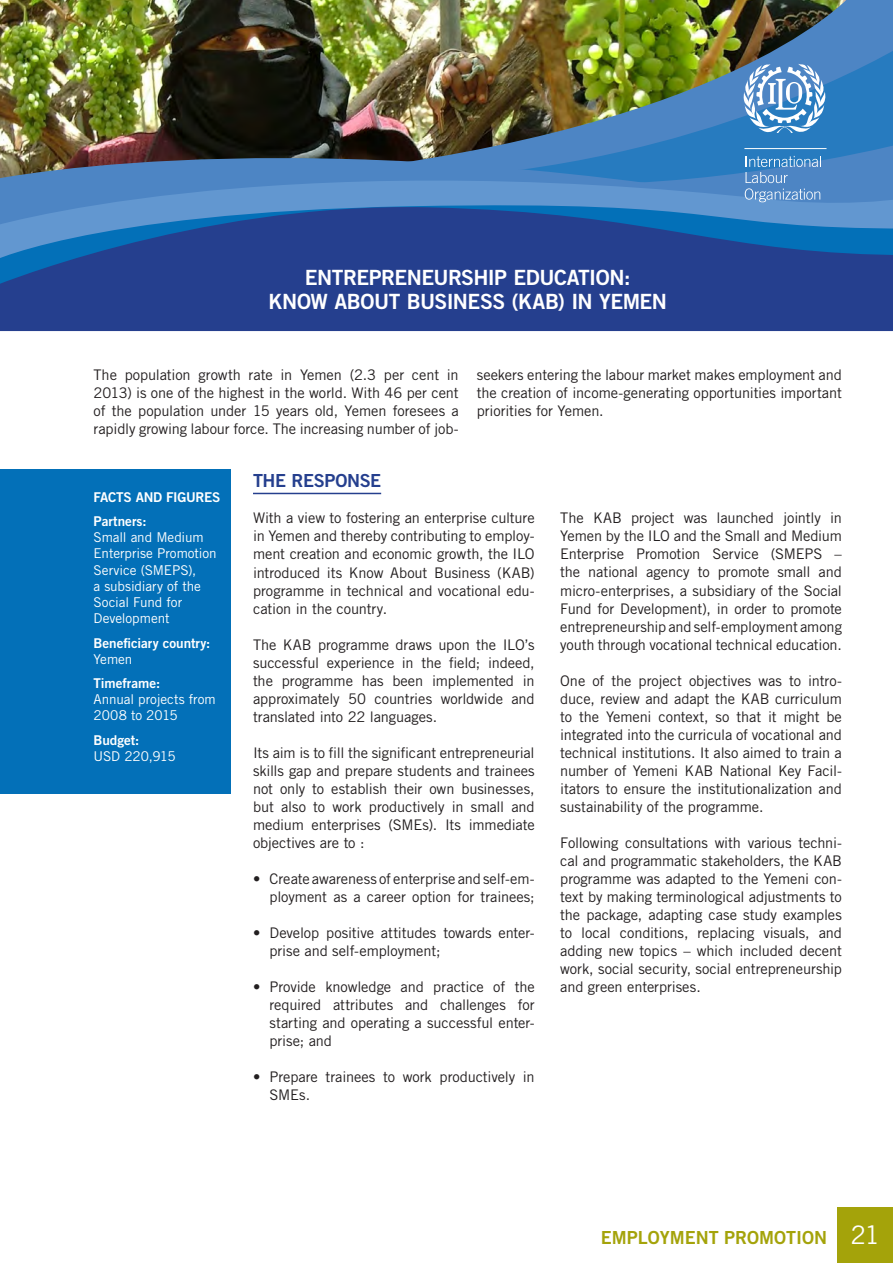
<style>
.page{position:relative;width:893px;height:1263px;background:#fff}
.page>*{position:absolute;margin:0;border:0;box-sizing:border-box;transform-origin:0 0}
.t1{font:25.5px "Trade Gothic LT Std";color:#fff}
.t2{font:21px "Trade Gothic LT Std Bd 2";letter-spacing:-.025em;color:#fff}
.t3{font:18px "Trade Gothic LT Std Bd 2";color:#a4a30a}
.intro{font:18px "Trade Gothic LT Std Bd 2";letter-spacing:-.02em;color:#253f8e}
.intro-2{font:14.7px/18px "Trade Gothic LT Std";letter-spacing:-.01em;color:#231f20;text-align:justify}
.facts_and_figures{font:13.5px/16.2px "Trade Gothic LT Std";letter-spacing:-.005em;color:#fff}
.facts_and_figures-2{font:13.5px "Trade Gothic LT Std Bd 2";letter-spacing:-.005em;color:#fff}
</style>
<div class="page">
<div style="left:0;top:469px;width:231px;height:324px;background:#0370b8"></div>
<img style="left:0;top:0;width:358px;height:119px">
<img style="left:358px;top:0;width:535px;height:119px">
<img style="left:471px;top:38px;width:422px;height:81px">
<img style="left:0;top:119px;width:893px;height:24px">
<svg style="left:0;top:143px;width:603px;height:57px;background:#4f749e"></svg>
<svg style="left:0;top:202px;width:893px;height:129px;background:#284d99"></svg>
<svg style="left:603px;top:141px;width:290px;height:65px;background:#4687c5"></svg>
<svg style="left:743px;top:64px;width:83px;height:70px"></svg>
<div style="left:838px;top:1207px;width:55px;height:56px;background:#a4a30a"></div>
<hr style="left:253px;top:493px;width:128px;height:1px;background:#253f8e">
<p class="t2" style="left:305px;top:265px;width:327px">ENTREPRENEURSHIP EDUCATION:</p>
<p class="t2" style="left:268px;top:289px;width:400px">KNOW ABOUT BUSINESS (KAB) IN YEMEN</p>
<p class="intro-2" style="left:94px;top:365px;width:367px">The population growth rate in Yemen (2.3 per cent in 2013) is one of the highest in the world. With 46 per cent of the population under 15 years old, Yemen foresees a rapidly growing labour force. The increasing number of job-</p>
<p class="intro-2" style="left:477px;top:365px;width:367px">seekers entering the labour market makes employment and the creation of income-generating opportunities important priorities for Yemen.</p>
<p class="facts_and_figures-2" style="left:94px;top:488px;width:128px">FACTS AND FIGURES</p>
<p class="facts_and_figures-2" style="left:94px;top:513px;width:54px">Partners:</p>
<p class="facts_and_figures" style="left:94px;top:529px;width:125px">Small and Medium<br>Enterprise Promotion<br>Service (SMEPS),<br>a subsidiary of the<br>Social Fund for<br>Development</p>
<p class="facts_and_figures-2" style="left:94px;top:634px;width:118px">Beneficiary country:</p>
<p class="facts_and_figures" style="left:94px;top:651px;width:40px">Yemen</p>
<p class="facts_and_figures-2" style="left:94px;top:675px;width:68px">Timeframe:</p>
<p class="facts_and_figures" style="left:94px;top:691px;width:124px">Annual projects from<br>2008 to 2015</p>
<p class="facts_and_figures-2" style="left:94px;top:731px;width:47px">Budget:</p>
<p class="facts_and_figures" style="left:94px;top:748px;width:84px">USD 220,915</p>
<p class="intro" style="left:253px;top:470px;width:130px">THE RESPONSE</p>
<p class="intro-2" style="left:253px;top:509px;width:283px">With a view to fostering an enterprise culture in Yemen and thereby contributing to employ&shy;ment creation and economic growth, the ILO introduced its Know About Business (KAB) programme in technical and vocational edu&shy;cation in the country.</p>
<p class="intro-2" style="left:253px;top:635px;width:283px">The KAB programme draws upon the ILO’s successful experience in the field; indeed, the programme has been implemented in approximately 50 countries worldwide and translated into 22 languages.</p>
<p class="intro-2" style="left:253px;top:743px;width:283px">Its aim is to fill the significant entrepreneurial skills gap and prepare students and trainees not only to establish their own businesses, but also to work productively in small and medium enterprises (SMEs). Its immediate objectives are to :</p>
<p class="intro-2" style="left:253px;top:869px;width:283px;text-align:right">• Create awareness of enterprise and self-em&shy;ployment as a career option for trainees;</p>
<p class="intro-2" style="left:269px;top:923px;width:267px;text-indent:-16px">• Develop positive attitudes towards enter&shy;prise and self-employment;</p>
<p class="intro-2" style="left:269px;top:977px;width:267px;text-indent:-16px">• Provide knowledge and practice of the required attributes and challenges for starting and operating a successful enter&shy;prise; and</p>
<p class="intro-2" style="left:269px;top:1067px;width:267px;text-indent:-16px">• Prepare trainees to work productively in<br>SMEs.</p>
<p class="intro-2" style="left:560px;top:509px;width:283px">The KAB project was launched jointly in Yemen by the ILO and the Small and Medium Enterprise Promotion Service (SMEPS – the national agency to promote small and micro-enterprises, a subsidiary of the Social Fund for Development), in order to promote entrepreneurship and self-employment among youth through vocational technical education.</p>
<p class="intro-2" style="left:560px;top:671px;width:283px">One of the project objectives was to intro&shy;duce, review and adapt the KAB curriculum to the Yemeni context, so that it might be integrated into the curricula of vocational and technical institutions. It also aimed to train a number of Yemeni KAB National Key Facil&shy;itators to ensure the institutionalization and sustainability of the programme.</p>
<p class="intro-2" style="left:560px;top:833px;width:283px">Following consultations with various techni&shy;cal and programmatic stakeholders, the KAB programme was adapted to the Yemeni con&shy;text by making terminological adjustments to the package, adapting case study examples to local conditions, replacing visuals, and adding new topics – which included decent work, social security, social entrepreneurship and green enterprises.</p>
<p class="t3" style="left:601px;top:1226px;width:228px">EMPLOYMENT PROMOTION</p>
<p class="t1" style="left:851px;top:1219px;width:31px">21</p>
</div>
